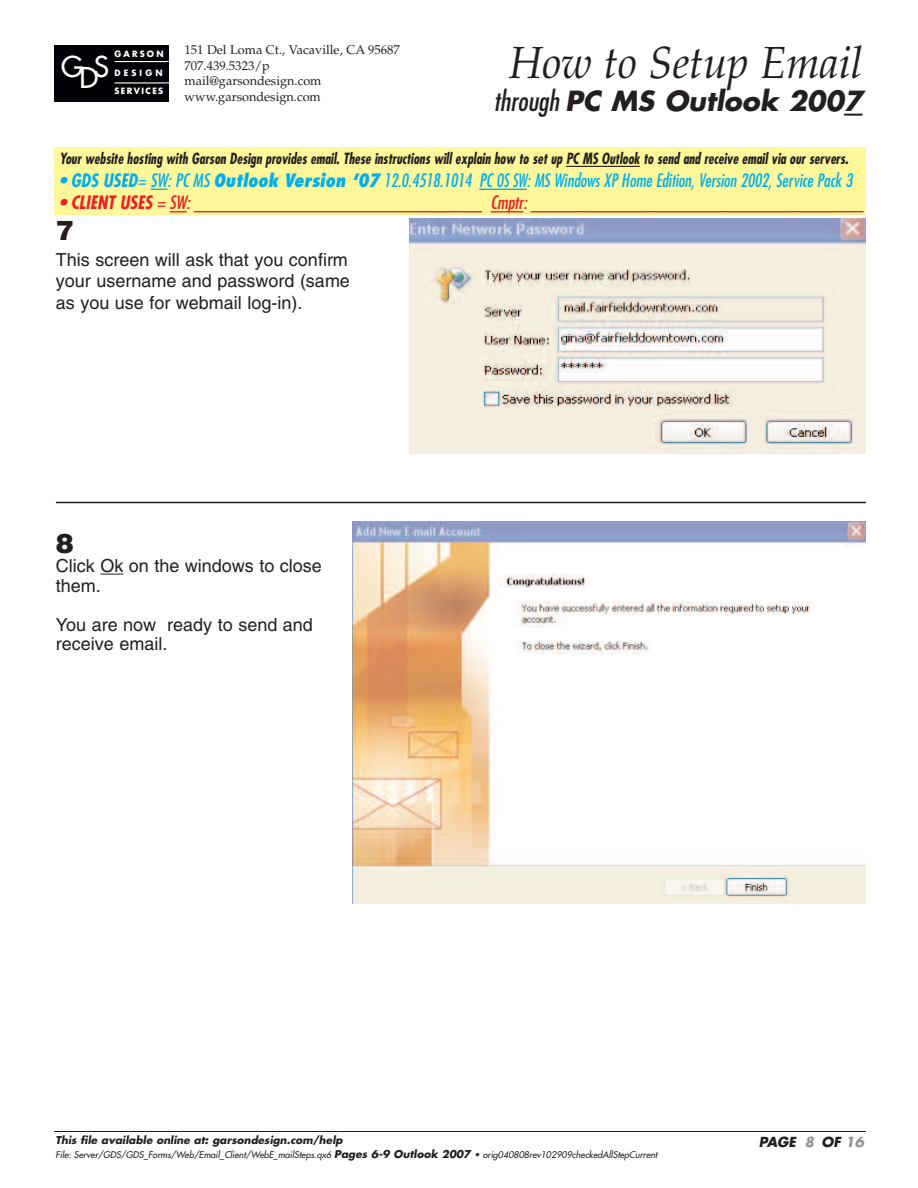
<style>
.page{position:relative;width:918px;height:1188px;background:#fff}
.page>*{position:absolute;margin:0;border:0;box-sizing:border-box;transform-origin:0 0}
.t1{font:italic 45px "Palatino";color:#231f20;scale:.95 1}
.t2{font:28.05px "Futura";color:#fff}
.t3{font:italic 700 27px "Futura";color:#231f20}
.t4{font:900 27px "Helvetica";color:#231f20}
.t5{font:18px/21.6px "Helvetica";color:#231f20}
.t6{font:italic condensed 18px "Futura";color:#00aeef}
.t7{font:italic condensed 18px "Futura";color:#ee1e24}
.t8{font:italic 700 condensed 15px "Futura";color:#231f20;scale:.9 1}
.t9{font:italic 700 13.5px "Futura";color:#231f20}
.t10{font:italic 700 13.5px "Futura";color:#939598}
.t11{font:12.75px/15.6px "Palatino";color:#231f20}
.t12{font:italic 700 10.5px "Futura";color:#231f20}
.t13{font:italic 9px "Futura";color:#231f20}
.t14{font:700 8.55px "Futura";letter-spacing:.265em;color:#fff}
.t15{font:700 8.55px "Futura";letter-spacing:.18em;color:#fff}
.s1{font-weight:400;font-stretch:condensed}
.s2{font-weight:700}
.s3{font-weight:800}
.s4{color:#fff}
.s5{font-weight:700;font-size:10.5px}
</style>
<div class="page">
<div style="left:54px;top:147px;width:812px;height:67px;background:#fff79a"></div>
<div style="left:54px;top:45px;width:114px;height:56px;background:#000104"></div>
<hr style="left:115px;top:61px;width:51px;height:1px;background:#fff">
<hr style="left:115px;top:82px;width:51px;height:2px;background:#fff">
<svg style="left:844px;top:114px;width:18px;height:2px"></svg>
<hr style="left:566px;top:166px;width:74px;height:1px;background:#231f20">
<svg style="left:151px;top:189px;width:17px;height:1px"></svg>
<svg style="left:479px;top:189px;width:17px;height:1px"></svg>
<hr style="left:496px;top:189px;width:31px;height:1px;background:#00aeef">
<svg style="left:170px;top:211px;width:17px;height:1px"></svg>
<hr style="left:491px;top:211px;width:32px;height:1px;background:#ee1e24">
<hr style="left:54px;top:1131px;width:812px;height:1px;background:#231f20">
<svg style="left:100px;top:574px;width:23px;height:1px"></svg>
<img style="left:409px;top:218px;width:457px;height:236px">
<img style="left:353px;top:522px;width:513px;height:381px">
<hr style="left:56px;top:502px;width:810px;height:1px;background:#231f20">
<p class="t14" style="left:114px;top:50px;width:51px">GARSON</p>
<h2 class="t2" style="left:61px;top:53px;width:49px">G S</h2>
<h2 class="t2" style="left:79px;top:64px;width:20px">D</h2>
<p class="t14" style="left:114px;top:69px;width:50px">DESIGN</p>
<p class="t15" style="left:114px;top:87px;width:50px">SERVICES</p>
<p class="t11" style="left:184px;top:44px;width:217px">151 Del Loma Ct., Vacaville, CA 95687<br>707.439.5323/p mail@garsondesign.com www.garsondesign.com</p>
<h1 class="t1" style="left:509px;top:45px;width:374px">How to Setup Email</h1>
<h3 class="t3" style="left:494px;top:88px;width:370px"><span class="s1">through</span> PC MS Outlook 2007</h3>
<p class="t8" style="left:59px;top:152px;width:878px">Your website hosting with Garson Design provides email. These instructions will explain how to set up PC MS Outlook to send and receive email via our servers.</p>
<p class="t6" style="left:59px;top:172px;width:795px">• <span class="s2">GDS USED</span>= SW: PC MS <span class="s3">Outlook Version ‘07</span> 12.0.4518.1014 PC OS SW: MS Windows XP Home Edition, Version 2002, Service Pack 3</p>
<p class="t7" style="left:59px;top:194px;width:806px">• <span class="s2">CLIENT USES</span> = SW: ________________________________ Cmptr: _____________________________________</p>
<h3 class="t4" style="left:56px;top:215px;width:20px">7</h3>
<p class="t5" style="left:56px;top:250px;width:296px;text-align:justify">This screen will ask that you confirm your username and password (same as you use for webmail log-in).</p>
<h3 class="t4" style="left:56px;top:528px;width:20px">8</h3>
<p class="t5" style="left:56px;top:558px;width:268px;line-height:19.5px">Click Ok on the windows to close them.</p>
<p class="t5" style="left:56px;top:616px;width:259px;line-height:19.5px">You are now ready to send and receive email.</p>
<p class="t12" style="left:56px;top:1135px;width:289px">This file available online at: garsondesign.com/help</p>
<p class="t9" style="left:759px;top:1135px;width:39px">PAGE</p>
<p class="t9" style="left:821px;top:1135px;width:44px">OF <span class="s4">09</span></p>
<p class="t13" style="left:56px;top:1150px;width:603px">File: Server/GDS/GDS_Forms/Web/Email_Client/WebE_mailSteps.qx6 <span class="s5">Pages 6-9 Outlook 2007</span> • orig040808rev102909checkedAllStepCurrent</p>
<p class="t10" style="left:805px;top:1135px;width:11px">8</p>
<p class="t10" style="left:846px;top:1135px;width:20px">16</p>
</div>
